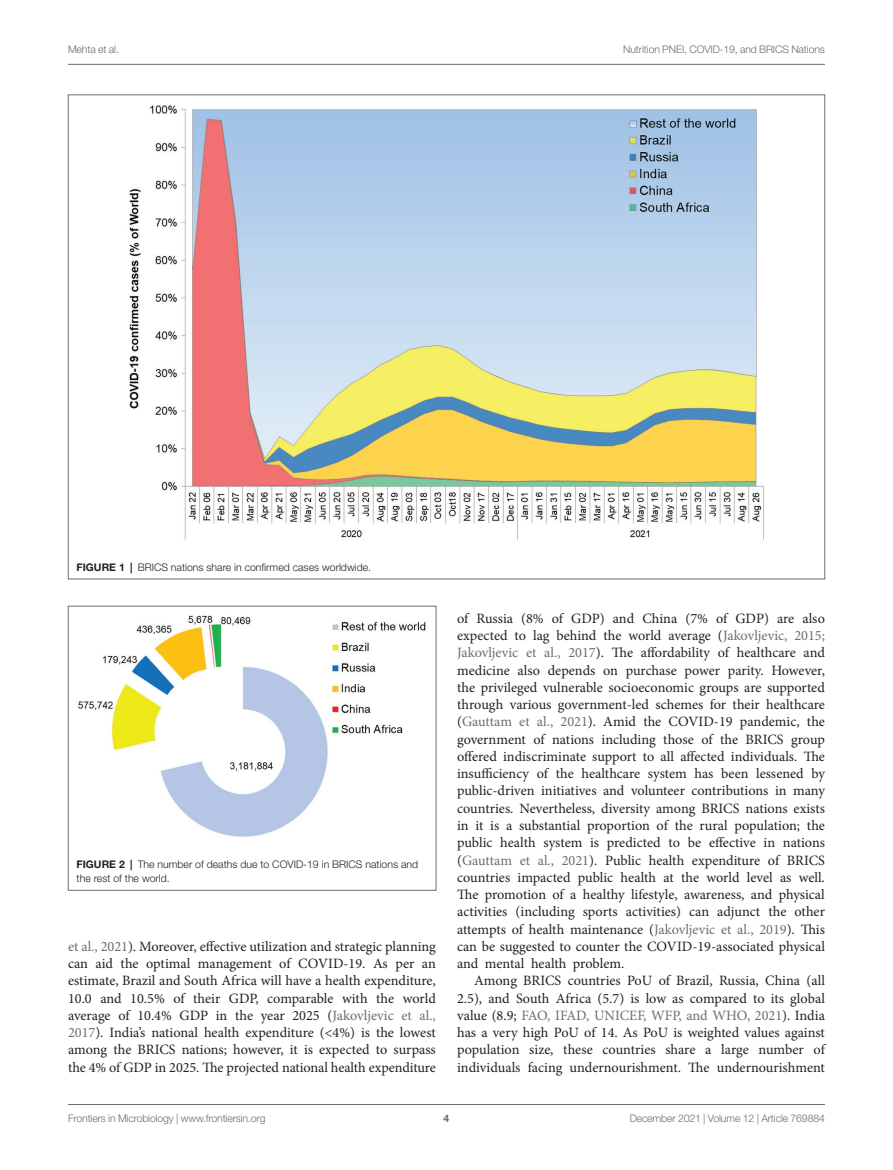
<style>
.page{position:relative;width:893px;height:1170px;background:#fff}
.page>*{position:absolute;margin:0;border:0;box-sizing:border-box;transform-origin:0 0}
.TEXT{font:14.25px/17.2px "Minion Pro";letter-spacing:-.005em;color:#231f20;text-align:justify}
.t1{font:300 10.5px "Helvetica Neue LT Std";letter-spacing:-.015em;color:#6c6d70}
.FIG_LEG{font:300 10.5px/14.2px "Helvetica Neue LT Std";color:#231f20}
.t2{font:700 10.5px "Helvetica Neue LT Std";color:#6c6d70}
.s1{font-weight:700}
.s2{color:#6c6d70}
</style>
<div class="page">
<hr style="left:68px;top:64px;width:757px;height:1px;background:#6c6d70">
<hr style="left:68px;top:1104px;width:757px;height:1px;background:#6c6d70">
<img style="left:129px;top:105px;width:635px;height:435px">
<img style="left:78px;top:615px;width:348px;height:222px">
<div style="left:68px;top:606px;width:368px;height:284px;border:1px solid #6c6d70"></div>
<p class="t1" style="left:68px;top:42px;width:52px">Mehta et al.</p>
<p class="t1" style="left:623px;top:42px;width:203px">Nutrition PNEI, COVID-19, and BRICS Nations</p>
<p class="FIG_LEG" style="left:77px;top:559px;width:296px"><span class="s1">FIGURE 1 |</span> BRICS nations share in confirmed cases worldwide.</p>
<p class="FIG_LEG" style="left:77px;top:856px;width:343px"><span class="s1">FIGURE 2 |</span> The number of deaths due to COVID-19 in BRICS nations and the rest of the world.</p>
<p class="TEXT" style="left:68px;top:937px;width:369px"><span class="s2">et al., 2021</span>). Moreover, effective utilization and strategic planning can aid the optimal management of COVID-19. As per an estimate, Brazil and South Africa will have a health expenditure, 10.0 and 10.5% of their GDP, comparable with the world average of 10.4% GDP in the year 2025 (<span class="s2">Jakovljevic et al., 2017</span>). India’s national health expenditure (&lt;4%) is the lowest among the BRICS nations; however, it is expected to surpass the 4% of GDP in 2025. The projected national health expenditure</p>
<p class="TEXT" style="left:457px;top:609px;width:369px">of Russia (8% of GDP) and China (7% of GDP) are also expected to lag behind the world average (<span class="s2">Jakovljevic, 2015; Jakovljevic et al., 2017</span>). The affordability of healthcare and medicine also depends on purchase power parity. However, the privileged vulnerable socioeconomic groups are supported through various government-led schemes for their healthcare (<span class="s2">Gauttam et al., 2021</span>). Amid the COVID-19 pandemic, the government of nations including those of the BRICS group offered indiscriminate support to all affected individuals. The insufficiency of the healthcare system has been lessened by public-driven initiatives and volunteer contributions in many countries. Nevertheless, diversity among BRICS nations exists in it is a substantial proportion of the rural population; the public health system is predicted to be effective in nations (<span class="s2">Gauttam et al., 2021</span>). Public health expenditure of BRICS countries impacted public health at the world level as well.<br>The promotion of a healthy lifestyle, awareness, and physical activities (including sports activities) can adjunct the other attempts of health maintenance (<span class="s2">Jakovljevic et al., 2019</span>). This can be suggested to counter the COVID-19-associated physical and mental health problem.</p>
<p class="TEXT" style="left:457px;top:972px;width:369px;text-indent:17px">Among BRICS countries PoU of Brazil, Russia, China (all 2.5), and South Africa (5.7) is low as compared to its global value (8.9; <span class="s2">FAO, IFAD, UNICEF, WFP, and WHO, 2021</span>). India has a very high PoU of 14. As PoU is weighted values against population size, these countries share a large number of individuals facing undernourishment. The undernourishment</p>
<p class="t1" style="left:68px;top:1111px;width:199px">Frontiers in Microbiology | www.frontiersin.org</p>
<p class="t2" style="left:444px;top:1111px;width:7px">4</p>
<p class="t1" style="left:630px;top:1111px;width:197px">December 2021 | Volume 12 | Article 769884</p>
</div>
